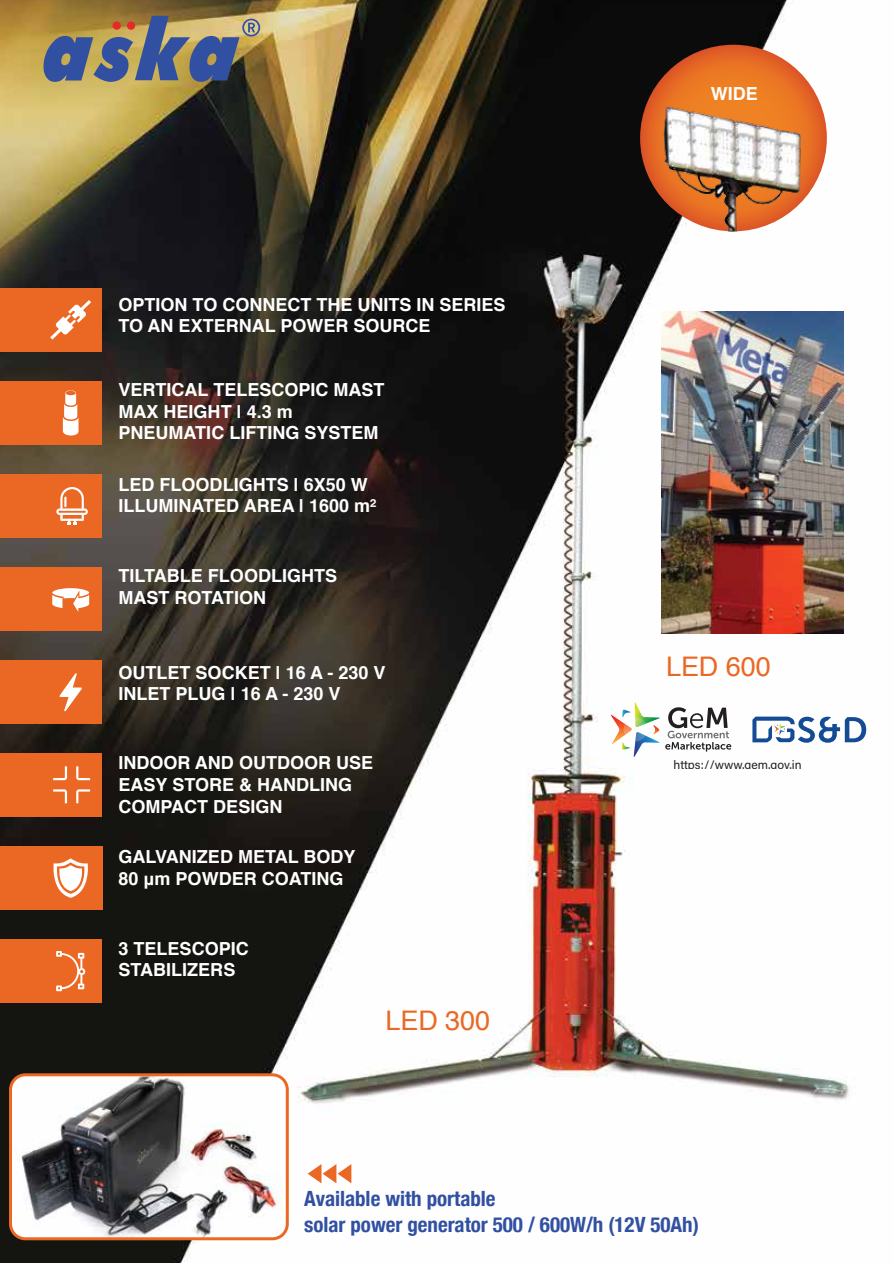
<style>
.page{position:relative;width:893px;height:1263px;background:#fff}
.page>*{position:absolute;margin:0;border:0;box-sizing:border-box;transform-origin:0 0}
.t1{font:27px "Helvetica";color:#eb6824}
.t2{font:700 condensed 21px/25.2px "Helvetica Neue";color:#3150a2}
.t3{font:700 18px/21.6px "Helvetica";color:#fff}
.t4{font:12.15px "Acumin Pro";color:#231f20}
</style>
<div class="page">
<img style="left:0;top:0;width:867px;height:1263px">
<img style="left:609px;top:51px;width:245px;height:221px">
<div style="left:0;top:847px;width:102px;height:63px;background:#eb6824"></div>
<svg style="left:53px;top:858px;width:35px;height:40px"></svg>
<div style="left:0;top:474px;width:102px;height:64px;background:#eb6824"></div>
<svg style="left:56px;top:487px;width:32px;height:38px"></svg>
<div style="left:0;top:661px;width:102px;height:63px;background:#eb6824"></div>
<svg style="left:59px;top:673px;width:23px;height:38px"></svg>
<div style="left:0;top:381px;width:102px;height:64px;background:#eb6824"></div>
<svg style="left:63px;top:390px;width:15px;height:46px"></svg>
<hr style="left:691px;top:1175px;width:67px;height:3px;background:#fff">
<div style="left:0;top:567px;width:102px;height:64px;background:#eb6824"></div>
<svg style="left:52px;top:588px;width:37px;height:24px"></svg>
<div style="left:0;top:288px;width:102px;height:63px;background:#eb6824"></div>
<svg style="left:50px;top:300px;width:41px;height:40px"></svg>
<div style="left:0;top:753px;width:102px;height:63px;background:#eb6824"></div>
<svg style="left:76px;top:789px;width:14px;height:14px"></svg>
<svg style="left:53px;top:789px;width:14px;height:14px"></svg>
<svg style="left:53px;top:766px;width:14px;height:14px"></svg>
<svg style="left:76px;top:766px;width:14px;height:14px"></svg>
<div style="left:0;top:939px;width:102px;height:64px;background:#eb6824"></div>
<svg style="left:56px;top:951px;width:29px;height:40px"></svg>
<svg style="left:43px;top:16px;width:217px;height:66px"></svg>
<img style="left:661px;top:311px;width:182px;height:322px">
<img style="left:11px;top:1075px;width:275px;height:164px">
<div style="left:9px;top:1073px;width:280px;height:167px;border:3px solid #eb6824;border-radius:15px"></div>
<svg style="left:308px;top:1164px;width:43px;height:19px"></svg>
<svg style="left:752px;top:717px;width:114px;height:26px"></svg>
<svg style="left:610px;top:702px;width:121px;height:55px"></svg>
<p class="t3" style="left:119px;top:294px;width:388px">OPTION TO CONNECT THE UNITS IN SERIES<br>TO AN EXTERNAL POWER SOURCE</p>
<p class="t3" style="left:119px;top:379px;width:267px">VERTICAL TELESCOPIC MAST<br>MAX HEIGHT | 4.3 m<br>PNEUMATIC LIFTING SYSTEM</p>
<p class="t3" style="left:119px;top:474px;width:259px">LED FLOODLIGHTS | 6X50 W<br>ILLUMINATED AREA | 1600 m²</p>
<p class="t3" style="left:119px;top:566px;width:220px">TILTABLE FLOODLIGHTS<br>MAST ROTATION</p>
<p class="t3" style="left:119px;top:662px;width:268px">OUTLET SOCKET | 16 A - 230 V<br>INLET PLUG | 16 A - 230 V</p>
<p class="t3" style="left:119px;top:753px;width:256px">INDOOR AND OUTDOOR USE<br>EASY STORE &amp; HANDLING<br>COMPACT DESIGN</p>
<p class="t3" style="left:119px;top:846px;width:238px">GALVANIZED METAL BODY<br>80 μm POWDER COATING</p>
<p class="t3" style="left:119px;top:938px;width:132px">3 TELESCOPIC<br>STABILIZERS</p>
<h1 class="t1" style="left:385px;top:999px;width:106px">LED 300</h1>
<p class="t3" style="left:710px;top:83px;width:48px">WIDE</p>
<h1 class="t1" style="left:666px;top:646px;width:106px">LED 600</h1>
<p class="t4" style="left:673px;top:756px;width:129px">https://www.gem.gov.in</p>
<p class="t2" style="left:304px;top:1185px;width:396px">Available with portable<br>solar power generator 500 / 600W/h (12V 50Ah)</p>
</div>
